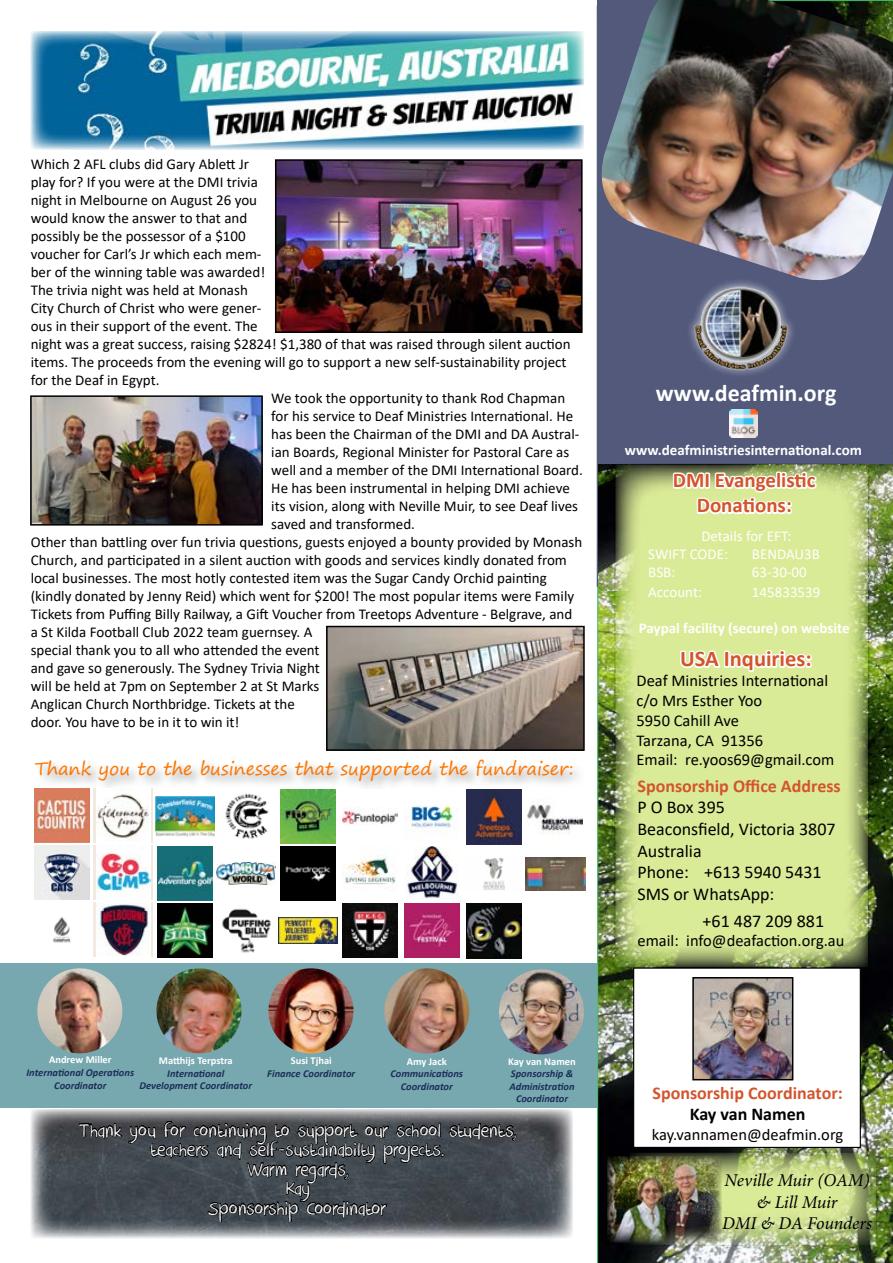
<style>
.page{position:relative;width:893px;height:1263px;background:#fff}
.page>*{position:absolute;margin:0;border:0;box-sizing:border-box;transform-origin:0 0}
.t1{font:700 24px "Calibri";color:#fff}
.t2{font:700 22.5px "Calibri";color:#d3552d}
.t3{font:21px/19.5px "DK Crayon Crumble";color:#fff;text-align:center}
.t4{font:700 21px/25.2px "Calibri";color:#d3552d;text-align:center}
.t5{font:18px/21.6px "Calibri";color:#000}
.t6{font:18px "Segoe Print";color:#ff7500}
.t7{font:700 18px "Calibri";color:#d3552d}
.t8{font:italic 18px/21.6px "Minion Pro";letter-spacing:-.01em;color:#000;text-align:center}
.t9{font:700 18px "Calibri";color:#000}
.t10{font:16.5px/19.8px "Calibri";color:#000}
.t11{font:15px "Calibri";color:#000}
.t12{font:700 15px "Calibri";color:#fff}
.t13{font:15px/18px "Calibri";color:#fff}
.t14{font:italic 700 10.5px/12.6px "Calibri";color:#1c2f57;text-align:center}
.t15{font:700 10.5px "Calibri";color:#fff}
</style>
<div class="page">
<img style="left:597px;top:587px;width:296px;height:676px">
<div style="left:597px;top:295px;width:296px;height:292px;background:#52597b"></div>
<img style="left:596px;top:0;width:297px;height:295px">
<img style="left:31px;top:1109px;width:541px;height:129px">
<svg style="left:79px;top:1123px;width:43px;height:16px"></svg>
<svg style="left:128px;top:1121px;width:388px;height:101px;background:#353b40"></svg>
<div style="left:0;top:963px;width:597px;height:144px;background:#77a7af"></div>
<img style="left:37px;top:968px;width:85px;height:85px;border-radius:43px">
<img style="left:156px;top:968px;width:85px;height:85px;border-radius:43px">
<img style="left:268px;top:968px;width:85px;height:85px;border-radius:43px">
<img style="left:499px;top:969px;width:85px;height:85px;border-radius:43px">
<img style="left:384px;top:968px;width:85px;height:85px;border-radius:43px">
<div style="left:34px;top:756px;width:552px;height:39px;background:#7e8083;opacity:.75"></div>
<img style="left:219px;top:789px;width:55px;height:50px">
<img style="left:280px;top:789px;width:55px;height:55px">
<img style="left:35px;top:788px;width:54px;height:55px">
<div style="left:94px;top:788px;width:59px;height:55px;background:#f2e9e0"></div>
<img style="left:155px;top:796px;width:59px;height:41px">
<img style="left:96px;top:788px;width:55px;height:55px">
<img style="left:343px;top:789px;width:54px;height:36px">
<img style="left:405px;top:789px;width:55px;height:45px">
<img style="left:217px;top:862px;width:59px;height:23px">
<img style="left:280px;top:846px;width:55px;height:55px">
<img style="left:35px;top:845px;width:54px;height:55px">
<div style="left:94px;top:845px;width:59px;height:55px;background:#f2e9e0"></div>
<img style="left:158px;top:846px;width:54px;height:55px">
<img style="left:96px;top:845px;width:55px;height:55px">
<img style="left:345px;top:855px;width:51px;height:30px">
<img style="left:406px;top:846px;width:53px;height:54px">
<img style="left:31px;top:32px;width:553px;height:117px">
<img style="left:222px;top:908px;width:49px;height:45px">
<img style="left:278px;top:918px;width:59px;height:25px">
<img style="left:53px;top:917px;width:18px;height:26px">
<div style="left:94px;top:902px;width:59px;height:55px;background:#f2e9e0"></div>
<img style="left:158px;top:903px;width:54px;height:55px">
<img style="left:96px;top:902px;width:55px;height:55px">
<img style="left:343px;top:903px;width:54px;height:55px">
<img style="left:405px;top:903px;width:55px;height:55px">
<img style="left:466px;top:790px;width:55px;height:54px">
<img style="left:483px;top:858px;width:22px;height:32px">
<img style="left:466px;top:904px;width:55px;height:54px">
<img style="left:528px;top:790px;width:54px;height:43px">
<img style="left:526px;top:857px;width:59px;height:34px">
<img style="left:278px;top:162px;width:302px;height:168px">
<div style="left:275px;top:159px;width:308px;height:174px;border:2px solid #000"></div>
<img style="left:33px;top:398px;width:227px;height:125px">
<div style="left:30px;top:395px;width:233px;height:131px;border:2px solid #000"></div>
<img style="left:329px;top:629px;width:253px;height:119px">
<div style="left:326px;top:626px;width:259px;height:125px;border:2px solid #000"></div>
<img style="left:598px;top:465px;width:295px;height:125px">
<svg style="left:617px;top:466px;width:249px;height:500px;background:#cfe08f"></svg>
<div style="left:614px;top:463px;width:255px;height:506px;border:2px solid #000"></div>
<div style="left:633px;top:967px;width:228px;height:181px;background:#fff;border:1px solid #000"></div>
<img style="left:695px;top:980px;width:95px;height:97px">
<div style="left:692px;top:977px;width:101px;height:103px;border:2px solid #000"></div>
<img style="left:683px;top:272px;width:117px;height:111px">
<svg style="left:631px;top:1154px;width:243px;height:89px;background:#bbcb85"></svg>
<div style="left:628px;top:1151px;width:249px;height:95px;border:2px solid #000"></div>
<img style="left:607px;top:1156px;width:114px;height:86px">
<img style="left:729px;top:410px;width:28px;height:28px">
<svg style="left:670px;top:458px;width:149px;height:59px"></svg>
<svg style="left:678px;top:635px;width:136px;height:39px"></svg>
<p class="t11" style="left:31px;top:154px;width:220px">Which 2 AFL clubs did Gary Ablett Jr</p>
<p class="t11" style="left:31px;top:172px;width:229px">play for? If you were at the DMI trivia</p>
<p class="t11" style="left:31px;top:190px;width:228px">night in Melbourne on August 26 you</p>
<p class="t11" style="left:31px;top:208px;width:218px">would know the answer to that and</p>
<p class="t11" style="left:31px;top:226px;width:217px">possibly be the possessor of a $100</p>
<p class="t11" style="left:31px;top:244px;width:232px">voucher for Carl’s Jr which each mem-</p>
<p class="t11" style="left:31px;top:262px;width:236px">ber of the winning table was awarded!</p>
<p class="t11" style="left:31px;top:280px;width:219px">The trivia night was held at Monash</p>
<p class="t11" style="left:31px;top:298px;width:232px">City Church of Christ who were gener-</p>
<p class="t11" style="left:31px;top:316px;width:228px">ous in their support of the event. The</p>
<p class="t11" style="left:31px;top:334px;width:541px">night was a great success, raising $2824! $1,380 of that was raised through silent auction</p>
<p class="t11" style="left:31px;top:352px;width:537px">items. The proceeds from the evening will go to support a new self-sustainability project</p>
<p class="t11" style="left:31px;top:370px;width:130px">for the Deaf in Egypt.</p>
<p class="t11" style="left:271px;top:388px;width:295px">We took the opportunity to thank Rod Chapman</p>
<p class="t11" style="left:271px;top:406px;width:303px">for his service to Deaf Ministries International. He</p>
<p class="t11" style="left:271px;top:424px;width:310px">has been the Chairman of the DMI and DA Austral-</p>
<p class="t11" style="left:271px;top:442px;width:299px">ian Boards, Regional Minister for Pastoral Care as</p>
<p class="t11" style="left:271px;top:460px;width:313px">well and a member of the DMI International Board.</p>
<p class="t11" style="left:271px;top:478px;width:300px">He has been instrumental in helping DMI achieve</p>
<p class="t11" style="left:271px;top:496px;width:308px">its vision, along with Neville Muir, to see Deaf lives</p>
<p class="t11" style="left:271px;top:514px;width:145px">saved and transformed.</p>
<p class="t11" style="left:31px;top:532px;width:553px">Other than battling over fun trivia questions, guests enjoyed a bounty provided by Monash</p>
<p class="t11" style="left:31px;top:550px;width:538px">Church, and participated in a silent auction with goods and services kindly donated from</p>
<p class="t11" style="left:31px;top:568px;width:518px">local businesses. The most hotly contested item was the Sugar Candy Orchid painting</p>
<p class="t11" style="left:31px;top:586px;width:545px">(kindly donated by Jenny Reid) which went for $200! The most popular items were Family</p>
<p class="t11" style="left:31px;top:604px;width:543px">Tickets from Puffing Billy Railway, a Gift Voucher from Treetops Adventure - Belgrave, and</p>
<p class="t11" style="left:31px;top:622px;width:283px">a St Kilda Football Club 2022 team guernsey. A</p>
<p class="t11" style="left:31px;top:640px;width:290px">special thank you to all who attended the event</p>
<p class="t11" style="left:31px;top:658px;width:290px">and gave so generously. The Sydney Trivia Night</p>
<p class="t11" style="left:31px;top:676px;width:290px">will be held at 7pm on September 2 at St Marks</p>
<p class="t11" style="left:31px;top:694px;width:266px">Anglican Church Northbridge. Tickets at the</p>
<p class="t11" style="left:31px;top:712px;width:210px">door. You have to be in it to win it!</p>
<p class="t6" style="left:35px;top:752px;width:540px">Thank you to the businesses that supported the fundraiser:</p>
<p class="t15" style="left:49px;top:1052px;width:64px">Andrew Miller</p>
<p class="t14" style="left:26px;top:1066px;width:109px">International Operations<br>Coordinator</p>
<p class="t15" style="left:159px;top:1053px;width:75px">Matthijs Terpstra</p>
<p class="t14" style="left:139px;top:1066px;width:114px">International<br>Development Coordinator</p>
<p class="t15" style="left:291px;top:1053px;width:43px">Susi Tjhai</p>
<p class="t14" style="left:267px;top:1066px;width:89px">Finance Coordinator</p>
<p class="t15" style="left:407px;top:1054px;width:42px">Amy Jack</p>
<p class="t14" style="left:390px;top:1067px;width:74px">Communications<br>Coordinator</p>
<p class="t15" style="left:508px;top:1054px;width:69px">Kay van Namen</p>
<p class="t14" style="left:509px;top:1067px;width:67px">Sponsorship &amp;<br>Administration<br>Coordinator</p>
<h3 class="t3" style="left:79px;top:1121px;width:439px">Thank you for continuing to support our school students, teachers and self-sustainabilty projects.<br>Warm regards,<br>Kay<br>Sponsorship Coordinator</h3>
<h1 class="t1" style="left:656px;top:376px;width:182px">www.deafmin.org</h1>
<p class="t12" style="left:625px;top:440px;width:238px">www.deafministriesinternational.com</p>
<h3 class="t4" style="left:673px;top:467px;width:144px">DMI Evangelistic<br>Donations:</h3>
<p class="t13" style="left:648px;top:527px;width:145px;text-indent:53px">Details for EFT:<br>SWIFT CODE:</p>
<p class="t13" style="left:752px;top:545px;width:70px">BENDAU3B</p>
<p class="t13" style="left:648px;top:563px;width:29px">BSB:</p>
<p class="t13" style="left:752px;top:563px;width:56px">63-30-00</p>
<p class="t13" style="left:648px;top:582px;width:55px">Account:</p>
<p class="t13" style="left:752px;top:582px;width:70px">145833539</p>
<p class="t12" style="left:639px;top:617px;width:213px">Paypal facility (secure) on website</p>
<h2 class="t2" style="left:680px;top:643px;width:133px">USA Inquiries:</h2>
<p class="t10" style="left:637px;top:670px;width:199px">Deaf Ministries International c/o Mrs Esther Yoo<br>5950 Cahill Ave<br>Tarzana, CA 91356<br>Email: re.yoos69@gmail.com</p>
<p class="t7" style="left:637px;top:773px;width:205px">Sponsorship Office Address</p>
<p class="t5" style="left:637px;top:796px;width:200px">P O Box 395<br>Beaconsfield, Victoria 3807<br>Australia<br>Phone: +613 5940 5431<br>SMS or WhatsApp:</p>
<p class="t5" style="left:703px;top:910px;width:123px">+61 487 209 881</p>
<p class="t10" style="left:637px;top:930px;width:208px">email: info@deafaction.org.au</p>
<p class="t7" style="left:652px;top:1080px;width:192px">Sponsorship Coordinator:</p>
<p class="t9" style="left:690px;top:1101px;width:117px">Kay van Namen</p>
<p class="t10" style="left:652px;top:1124px;width:193px">kay.vannamen@deafmin.org</p>
<p class="t8" style="left:722px;top:1169px;width:151px">Neville Muir (OAM) &amp; Lill Muir<br>DMI &amp; DA Founders</p>
</div>
